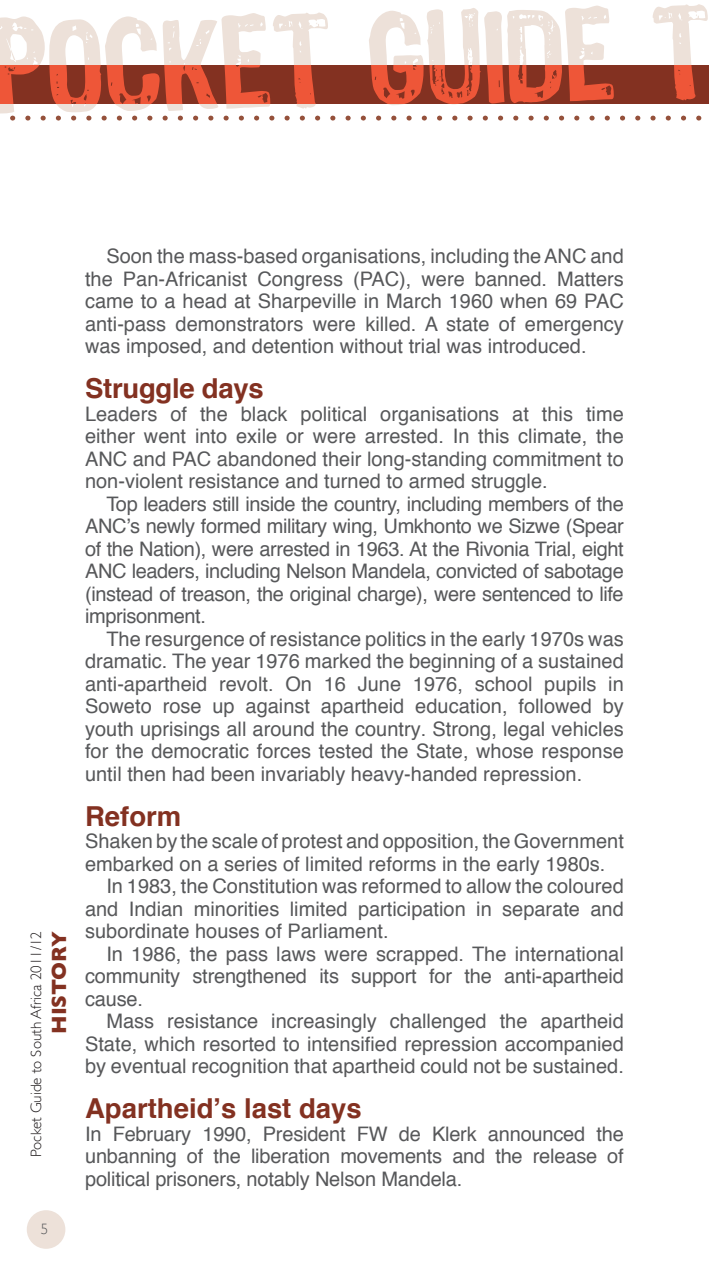
<style>
.page{position:relative;width:709px;height:1276px;background:#fff}
.page>*{position:absolute;margin:0;border:0;box-sizing:border-box;transform-origin:0 0}
.BODYTEXT{font:700 27.5px "Helvetica";color:#833121}
.t1{font:700 21px "Gill Sans";color:#833121}
.BODYTEXT-2{font:20px/22.5px "Helvetica";color:#57585a;text-align:justify}
.t2{font:300 15px "Gill Sans";color:#231f20}
.t3{font:300 15px "Gill Sans";color:#57585a}
</style>
<div class="page">
<div style="left:27px;top:1210px;width:38px;height:38px;background:#ede1d9;border-radius:50%"></div>
<svg style="left:10px;top:116px;width:692px;height:5px"></svg>
<svg style="left:0;top:4px;width:709px;height:109px"></svg>
<p class="t2" style="left:27px;top:1156px;width:227px;rotate:-90deg">Pocket Guide to South Africa 2011/12</p>
<p class="t1" style="left:47px;top:1034px;width:105px;rotate:-90deg">HISTORY</p>
<p class="t3" style="left:41px;top:1220px;width:9px">5</p>
<p class="BODYTEXT-2" style="left:85px;top:245px;width:540px;text-indent:21px">Soon the mass-based organisations, including the ANC and the Pan-Africanist Congress (PAC), were banned. Matters came to a head at Sharpeville in March 1960 when 69 PAC anti-pass demonstrators were killed. A state of emergency was imposed, and detention without trial was introduced.</p>
<p class="BODYTEXT" style="left:85px;top:366px;width:180px">Struggle days</p>
<p class="BODYTEXT-2" style="left:85px;top:403px;width:540px">Leaders of the black political organisations at this time either went into exile or were arrested. In this climate, the ANC and PAC abandoned their long-standing commitment to non-violent resistance and turned to armed struggle.</p>
<p class="BODYTEXT-2" style="left:85px;top:493px;width:540px;text-indent:21px">Top leaders still inside the country, including members of the ANC’s newly formed military wing, Umkhonto we Sizwe (Spear of the Nation), were arrested in 1963. At the Rivonia Trial, eight ANC leaders, including Nelson Mandela, convicted of sabotage (instead of treason, the original charge), were sentenced to life imprisonment.</p>
<p class="BODYTEXT-2" style="left:85px;top:628px;width:540px;text-indent:21px">The resurgence of resistance politics in the early 1970s was dramatic. The year 1976 marked the beginning of a sustained anti-apartheid revolt. On 16 June 1976, school pupils in Soweto rose up against apartheid education, followed by youth uprisings all around the country. Strong, legal vehicles for the democratic forces tested the State, whose response until then had been invariably heavy-handed repression.</p>
<p class="BODYTEXT" style="left:85px;top:794px;width:98px">Reform</p>
<p class="BODYTEXT-2" style="left:85px;top:830px;width:540px">Shaken by the scale of protest and opposition, the Government embarked on a series of limited reforms in the early 1980s.</p>
<p class="BODYTEXT-2" style="left:85px;top:875px;width:540px;text-indent:21px">In 1983, the Constitution was reformed to allow the coloured and Indian minorities limited participation in separate and subordinate houses of Parliament.</p>
<p class="BODYTEXT-2" style="left:85px;top:943px;width:540px;text-indent:21px">In 1986, the pass laws were scrapped. The international community strengthened its support for the anti-apartheid cause.</p>
<p class="BODYTEXT-2" style="left:85px;top:1010px;width:540px;text-indent:21px">Mass resistance increasingly challenged the apartheid State, which resorted to intensified repression accompanied by eventual recognition that apartheid could not be sustained.</p>
<p class="BODYTEXT" style="left:85px;top:1086px;width:278px">Apartheid’s last days</p>
<p class="BODYTEXT-2" style="left:85px;top:1123px;width:540px">In February 1990, President FW de Klerk announced the unbanning of the liberation movements and the release of political prisoners, notably Nelson Mandela.</p>
</div>
